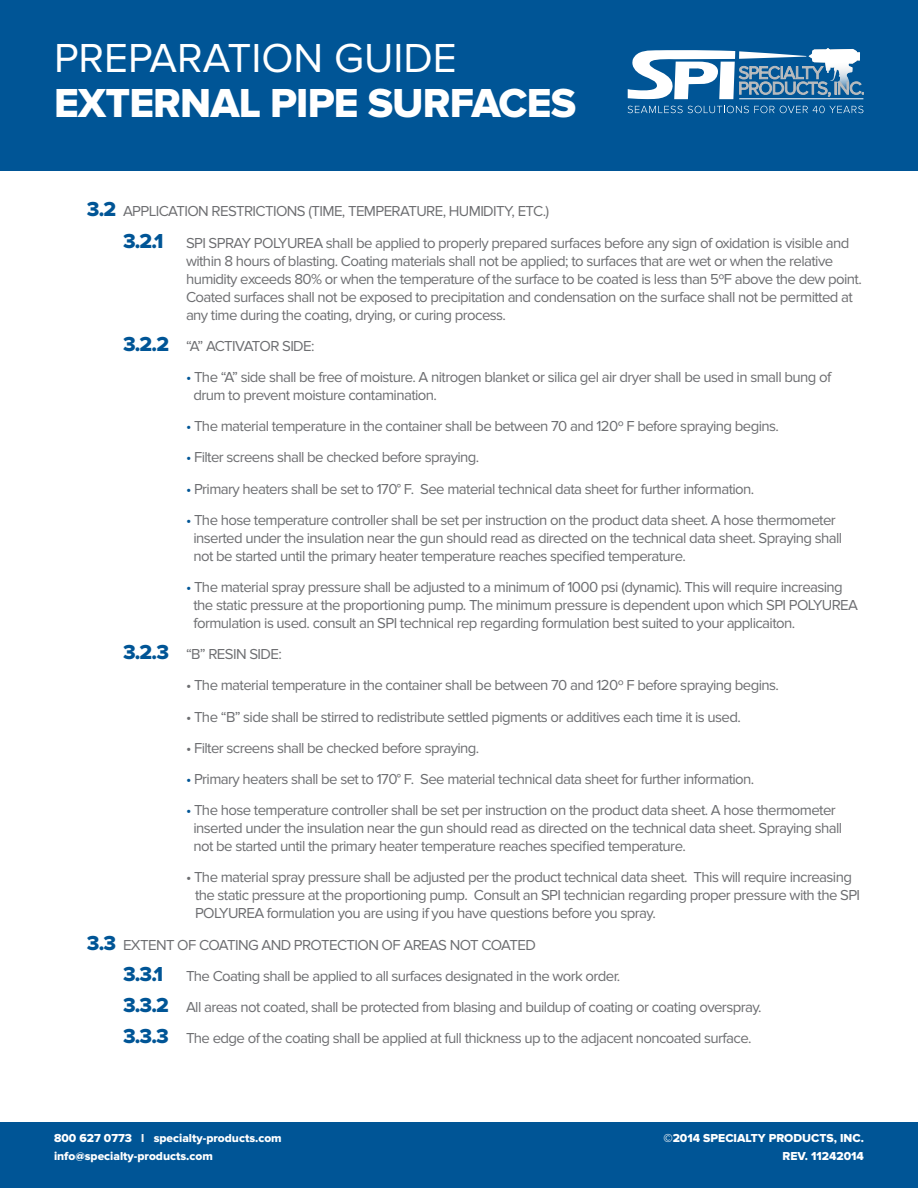
<style>
.page{position:relative;width:918px;height:1188px;background:#fff}
.page>*{position:absolute;margin:0;border:0;box-sizing:border-box;transform-origin:0 0}
.t1{font:42px "Proxima Nova Extrabld";letter-spacing:-.02em;color:#fff}
.t2{font:42px "Proxima Nova";color:#fff}
.t3{font:15px/18px "Proxima Nova";letter-spacing:-.04em;color:#6d6e71}
.t4{font:12px/18px "Proxima Nova Extrabld";color:#fff}
.s1{font-family:"Proxima Nova Extrabld";font-size:21px;color:#005596}
.s2{color:#005596}
.s3{color:#f1f2f2}
</style>
<div class="page">
<div style="left:0;top:0;width:918px;height:171px;background:#005596"></div>
<svg style="left:628px;top:106px;width:235px;height:7px"></svg>
<svg style="left:628px;top:48px;width:236px;height:52px"></svg>
<hr style="left:739px;top:99px;width:124px;height:1px;background:#fff">
<div style="left:0;top:1122px;width:918px;height:66px;background:#005596"></div>
<h1 class="t2" style="left:54px;top:34px;width:404px">PREPARATION GUIDE</h1>
<h1 class="t1" style="left:54px;top:78px;width:524px">EXTERNAL PIPE SURFACES</h1>
<p class="t3" style="left:123px;top:196px;width:728px;line-height:31.2px;text-indent:-36px"><span class="s1">3.2</span> APPLICATION RESTRICTIONS (TIME, TEMPERATURE, HUMIDITY, ETC.)<br><span class="s1">3.2.1</span> SPI SPRAY POLYUREA shall be applied to properly prepared surfaces before any sign of oxidation is visible and</p>
<p class="t3" style="left:186px;top:252px;width:677px">within 8 hours of blasting. Coating materials shall not be applied; to surfaces that are wet or when the relative humidity exceeds 80% or when the temperature of the surface to be coated is less than 5ºF above the dew point.<br>Coated surfaces shall not be exposed to precipitation and condensation on the surface shall not be permitted at any time during the coating, drying, or curing process.</p>
<p class="t3" style="left:123px;top:337px;width:193px"><span class="s1">3.2.2</span> “A” ACTIVATOR SIDE:</p>
<p class="t3" style="left:194px;top:368px;width:639px;text-indent:-8px"><span class="s2">•</span> The “A” side shall be free of moisture. A nitrogen blanket or silica gel air dryer shall be used in small bung of drum to prevent moisture contamination.</p>
<p class="t3" style="left:186px;top:417px;width:594px"><span class="s2">•</span> The material temperature in the container shall be between 70 and 120º F before spraying begins.</p>
<p class="t3" style="left:186px;top:449px;width:295px"><span class="s2">•</span> Filter screens shall be checked before spraying.</p>
<p class="t3" style="left:186px;top:480px;width:570px"><span class="s2">•</span> Primary heaters shall be set to 170° F. See material technical data sheet for further information.</p>
<p class="t3" style="left:194px;top:511px;width:650px;text-indent:-8px"><span class="s2">•</span> The hose temperature controller shall be set per instruction on the product data sheet. A hose thermometer inserted under the insulation near the gun should read as directed on the technical data sheet. Spraying shall not be started until the primary heater temperature reaches specified temperature.</p>
<p class="t3" style="left:194px;top:578px;width:666px;text-indent:-8px"><span class="s2">•</span> The material spray pressure shall be adjusted to a minimum of 1000 psi (dynamic). This will require increasing the static pressure at the proportioning pump. The minimum pressure is dependent upon which SPI POLYUREA formulation is used. consult an SPI technical rep regarding formulation best suited to your applicaiton.</p>
<p class="t3" style="left:123px;top:645px;width:160px"><span class="s1">3.2.3</span> “B” RESIN SIDE:</p>
<p class="t3" style="left:186px;top:677px;width:594px">• The material temperature in the container shall be between 70 and 120º F before spraying begins.</p>
<p class="t3" style="left:186px;top:708px;width:556px">• The “B” side shall be stirred to redistribute settled pigments or additives each time it is used.</p>
<p class="t3" style="left:186px;top:739px;width:295px">• Filter screens shall be checked before spraying.</p>
<p class="t3" style="left:186px;top:770px;width:570px"><span class="s2">•</span> Primary heaters shall be set to 170° F. See material technical data sheet for further information.</p>
<p class="t3" style="left:194px;top:801px;width:650px;text-indent:-8px"><span class="s2">•</span> The hose temperature controller shall be set per instruction on the product data sheet. A hose thermometer inserted under the insulation near the gun should read as directed on the technical data sheet. Spraying shall not be started until the primary heater temperature reaches specified temperature.</p>
<p class="t3" style="left:195px;top:869px;width:667px;text-indent:-9px">• The material spray pressure shall be adjusted per the product technical data sheet. This will require increasing the static pressure at the proportioning pump. Consult an SPI technician regarding proper pressure with the SPI<br>POLYUREA formulation you are using if you have questions before you spray.</p>
<p class="t3" style="left:123px;top:929px;width:640px;line-height:31.2px;text-indent:-36px"><span class="s1">3.3</span> EXTENT OF COATING AND PROTECTION OF AREAS NOT COATED<br><span class="s1">3.3.1</span> The Coating shall be applied to all surfaces designated in the work order.<br><span class="s1">3.3.2</span> All areas not coated, shall be protected from blasing and buildup of coating or coating overspray.<br><span class="s1">3.3.3</span> The edge of the coating shall be applied at full thickness up to the adjacent noncoated surface.</p>
<p class="t4" style="left:54px;top:1129px;width:229px">800 627 0773 <span class="s3">l</span> specialty-products.com info@specialty-products.com</p>
<p class="t4" style="left:663px;top:1129px;width:202px;text-align:right">©2014 SPECIALTY PRODUCTS, INC.<br>REV. 11242014</p>
</div>
